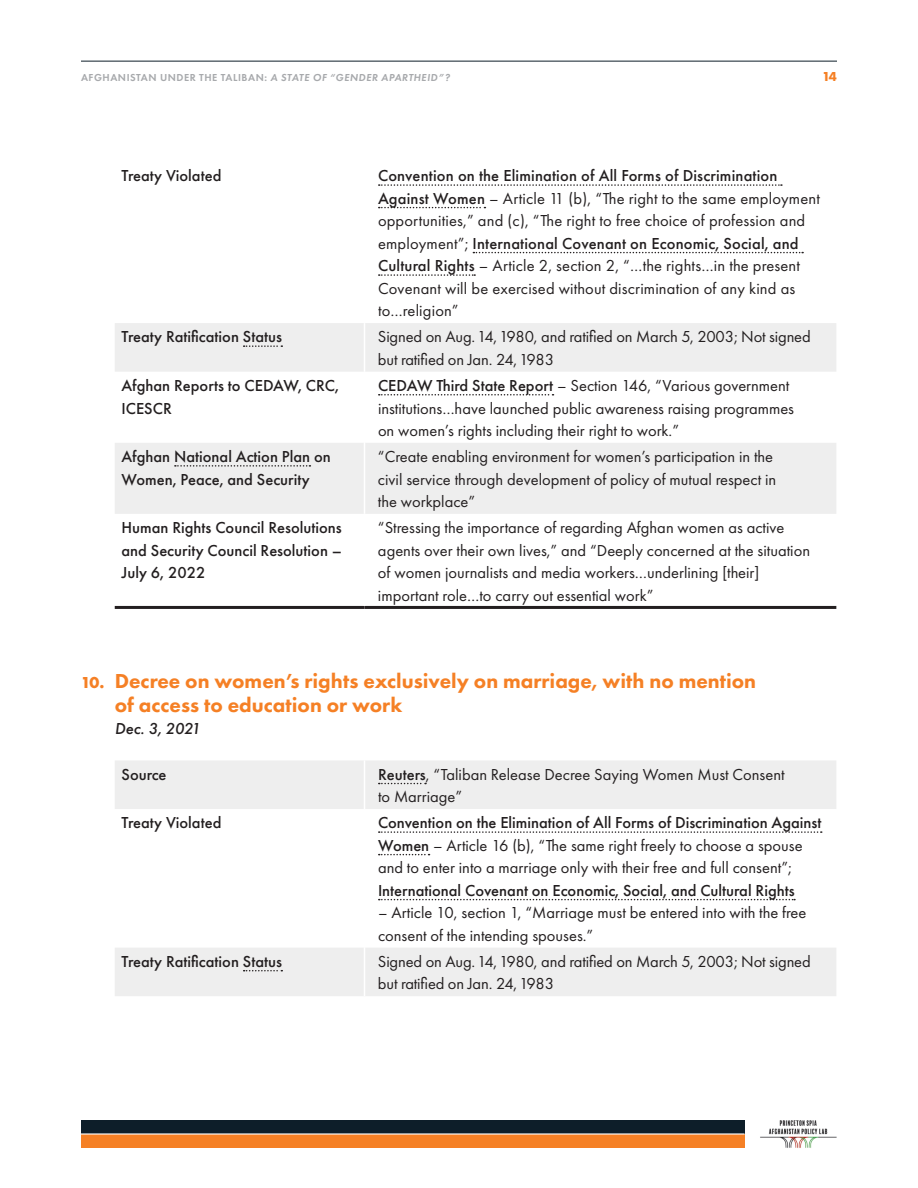
<style>
.page{position:relative;width:918px;height:1188px;background:#fff}
.page>*{position:absolute;margin:0;border:0;box-sizing:border-box;transform-origin:0 0}
.t1{font:800 21px/24px "Futura PT";color:#f58025}
.t2{font:16.5px/22.5px "Futura PT";color:#231f20}
.t3{font:500 16.5px/22.5px "Futura PT";color:#231f20}
.t4{font:italic 500 16.5px "Futura PT";color:#231f20}
.t5{font:700 13.5px "Futura PT";color:#f58025}
.t6{font:600 10.5px "Futura PT";letter-spacing:.05em;color:#a7a9ac}
.s1{font-style:italic}
.s2{font-weight:500}
.s3{font-weight:700;font-size:16.5px}
</style>
<div class="page">
<hr style="left:81px;top:61px;width:756px;height:1px;background:#0d1e29">
<div style="left:81px;top:1134px;width:664px;height:14px;background:#f58025"></div>
<div style="left:81px;top:1120px;width:664px;height:14px;background:#0d1e29"></div>
<hr style="left:81px;top:1133px;width:664px;height:2px;background:#fff">
<img style="left:760px;top:1120px;width:77px;height:28px">
<svg style="left:115px;top:323px;width:721px;height:191px;fill:#eee"></svg>
<hr style="left:115px;top:606px;width:249px;height:3px;background:#231f20">
<hr style="left:364px;top:606px;width:472px;height:3px;background:#231f20">
<hr style="left:364px;top:323px;width:1px;height:49px;background:#fff">
<hr style="left:364px;top:372px;width:1px;height:71px;background:#fff">
<hr style="left:364px;top:443px;width:1px;height:71px;background:#fff">
<svg style="left:379px;top:184px;width:403px;height:2px"></svg>
<svg style="left:379px;top:207px;width:106px;height:1px"></svg>
<svg style="left:473px;top:252px;width:330px;height:1px"></svg>
<svg style="left:379px;top:274px;width:96px;height:2px"></svg>
<svg style="left:244px;top:345px;width:38px;height:2px"></svg>
<svg style="left:379px;top:394px;width:175px;height:2px"></svg>
<svg style="left:175px;top:465px;width:135px;height:2px"></svg>
<svg style="left:115px;top:761px;width:721px;height:235px"></svg>
<hr style="left:364px;top:760px;width:1px;height:49px;background:#fff">
<hr style="left:364px;top:809px;width:1px;height:139px;background:#fff">
<hr style="left:364px;top:948px;width:1px;height:48px;background:#fff">
<svg style="left:379px;top:783px;width:47px;height:1px"></svg>
<svg style="left:379px;top:831px;width:443px;height:2px"></svg>
<svg style="left:379px;top:854px;width:51px;height:1px"></svg>
<svg style="left:379px;top:899px;width:416px;height:1px"></svg>
<svg style="left:244px;top:970px;width:38px;height:1px"></svg>
<p class="t6" style="left:81px;top:71px;width:370px">AFGHANISTAN UNDER THE TALIBAN: <span class="s1">A STATE OF “GENDER APARTHEID”?</span></p>
<p class="t5" style="left:822px;top:68px;width:16px">14</p>
<p class="t3" style="left:122px;top:165px;width:101px">Treaty Violated</p>
<p class="t2" style="left:378px;top:165px;width:444px"><span class="s2">Convention on the Elimination of All Forms of Discrimination Against Women</span> – Article 11 (b), “The right to the same employment opportunities,” and (c), “The right to free choice of profession and employment”; <span class="s2">International Covenant on Economic, Social, and Cultural Rights</span> – Article 2, section 2, “…the rights…in the present Covenant will be exercised without discrimination of any kind as to…religion”</p>
<p class="t3" style="left:122px;top:326px;width:162px">Treaty Ratification Status</p>
<p class="t2" style="left:378px;top:326px;width:434px">Signed on Aug. 14, 1980, and ratified on March 5, 2003; Not signed but ratified on Jan. 24, 1983</p>
<p class="t3" style="left:122px;top:374px;width:219px">Afghan Reports to CEDAW, CRC,<br>ICESCR</p>
<p class="t2" style="left:378px;top:374px;width:418px"><span class="s2">CEDAW Third State Report</span> – Section 146, “Various government institutions…have launched public awareness raising programmes on women’s rights including their right to work.”</p>
<p class="t3" style="left:122px;top:445px;width:211px">Afghan National Action Plan on<br>Women, Peace, and Security</p>
<p class="t2" style="left:378px;top:445px;width:400px">“Create enabling environment for women’s participation in the civil service through development of policy of mutual respect in the workplace”</p>
<p class="t3" style="left:122px;top:516px;width:222px;text-align:justify">Human Rights Council Resolutions and Security Council Resolution – July 6, 2022</p>
<p class="t2" style="left:378px;top:516px;width:434px">“Stressing the importance of regarding Afghan women as active agents over their own lives,” and “Deeply concerned at the situation of women journalists and media workers…underlining [their] important role…to carry out essential work”</p>
<p class="t1" style="left:115px;top:668px;width:643px;text-indent:-34px"><span class="s3">10.</span> Decree on women’s rights exclusively on marriage, with no mention of access to education or work</p>
<p class="t4" style="left:115px;top:718px;width:87px">Dec. 3, 2021</p>
<p class="t3" style="left:122px;top:763px;width:47px">Source</p>
<p class="t2" style="left:378px;top:763px;width:408px"><span class="s2">Reuters</span>, “Taliban Release Decree Saying Women Must Consent to Marriage”</p>
<p class="t3" style="left:122px;top:812px;width:101px">Treaty Violated</p>
<p class="t2" style="left:378px;top:812px;width:445px"><span class="s2">Convention on the Elimination of All Forms of Discrimination Against<br>Women</span> – Article 16 (b), “The same right freely to choose a spouse and to enter into a marriage only with their free and full consent”;</p>
<p class="t3" style="left:378px;top:879px;width:418px">International Covenant on Economic, Social, and Cultural Rights</p>
<p class="t2" style="left:378px;top:902px;width:430px">– Article 10, section 1, “Marriage must be entered into with the free consent of the intending spouses.”</p>
<p class="t3" style="left:122px;top:950px;width:162px">Treaty Ratification Status</p>
<p class="t2" style="left:378px;top:950px;width:434px">Signed on Aug. 14, 1980, and ratified on March 5, 2003; Not signed but ratified on Jan. 24, 1983</p>
</div>
